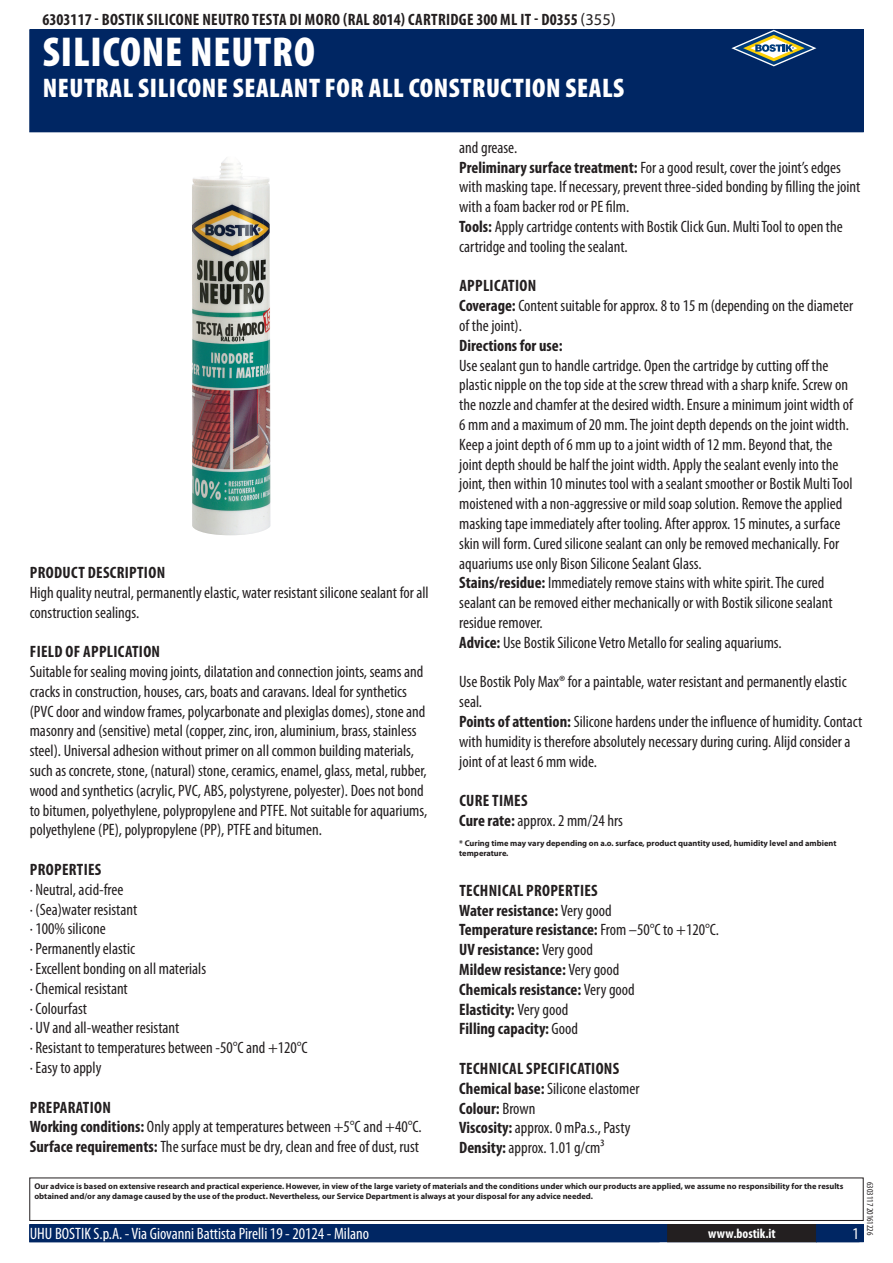
<style>
.page{position:relative;width:893px;height:1263px;background:#fff}
.page>*{position:absolute;margin:0;border:0;box-sizing:border-box;transform-origin:0 0}
.PageHeader{font:900 condensed 42px "Myriad Pro";letter-spacing:.02em;color:#fff}
.PageSubheader{font:900 condensed 27px "Myriad Pro";letter-spacing:.02em;color:#fff}
.Regular{font:condensed 16.5px/19.8px "Myriad Pro";color:#231f20}
.Regular-2{font:700 condensed 16.5px "Myriad Pro";color:#231f20}
.TOCItem{font:700 condensed 16.5px "Myriad Pro";letter-spacing:.02em;color:#231f20}
.ContactData{font:condensed 16.5px "Myriad Pro";color:#fff}
.URL{font:700 condensed 13.5px "Myriad Pro";color:#fff}
.Revisie{font:condensed 9px "Myriad Pro";color:#231f20}
.Disclaimer{font:700 8.4px/10.1px "Myriad Pro";color:#231f20}
.s1{font-weight:400;font-stretch:normal}
.s2{font-weight:700}
.s3{font-weight:400}
</style>
<div class="page">
<div style="left:30px;top:30px;width:833px;height:102px;background:#002663"></div>
<svg style="left:731px;top:30px;width:85px;height:36px"></svg>
<div style="left:29px;top:1177px;width:835px;height:44px;border:1px solid #231f20"></div>
<div style="left:30px;top:1225px;width:833px;height:17px;background:#002663"></div>
<div style="left:29px;top:1224px;width:835px;height:18px;border:1px solid #002663"></div>
<div style="left:668px;top:1225px;width:148px;height:17px;background:#231f20"></div>
<div style="left:667px;top:1224px;width:150px;height:18px;border:1px solid #231f20"></div>
<img style="left:192px;top:157px;width:79px;height:378px">
<p class="TOCItem" style="left:43px;top:9px;width:575px">6303117 - Bostik Silicone Neutro Testa di Moro (RAL 8014) Cartridge 300 ml IT - D0355 <span class="s1">(355)</span></p>
<p class="PageHeader" style="left:43px;top:25px;width:273px">SILICONE NEUTRO</p>
<p class="PageSubheader" style="left:43px;top:70px;width:582px">NEUTRAL SILICONE SEALANT FOR ALL CONSTRUCTION SEALS</p>
<p class="TOCItem" style="left:30px;top:562px;width:137px">Product description</p>
<p class="Regular" style="left:30px;top:582px;width:400px">High quality neutral, permanently elastic, water resistant silicone sealant for all construction sealings.</p>
<p class="TOCItem" style="left:30px;top:641px;width:132px">Field of application</p>
<p class="Regular" style="left:30px;top:661px;width:399px">Suitable for sealing moving joints, dilatation and connection joints, seams and cracks in construction, houses, cars, boats and caravans. Ideal for synthetics (PVC door and window frames, polycarbonate and plexiglas domes), stone and masonry and (sensitive) metal (copper, zinc, iron, aluminium, brass, stainless steel). Universal adhesion without primer on all common building materials, such as concrete, stone, (natural) stone, ceramics, enamel, glass, metal, rubber, wood and synthetics (acrylic, PVC, ABS, polystyrene, polyester). Does not bond to bitumen, polyethylene, polypropylene and PTFE. Not suitable for aquariums, polyethylene (PE), polypropylene (PP), PTFE and bitumen.</p>
<p class="TOCItem" style="left:30px;top:859px;width:73px">Properties</p>
<p class="Regular" style="left:30px;top:879px;width:279px">· Neutral, acid-free<br>· (Sea)water resistant<br>· 1 00% silicone<br>· Permanently elastic<br>· Excellent bonding on all materials<br>· Chemical resistant<br>· Colourfast<br>· UV and all-weather resistant<br>· Resistant to temperatures between -50°C and +1 20°C · Easy to apply</p>
<p class="TOCItem" style="left:30px;top:1097px;width:83px">Preparation</p>
<p class="Regular" style="left:30px;top:1117px;width:393px"><span class="s2">Working conditions:</span> Only apply at temperatures between +5°C and +40°C.</p>
<p class="Regular" style="left:30px;top:1137px;width:391px"><span class="s2">Surface requirements:</span> The surface must be dry, clean and free of dust, rust</p>
<p class="Regular" style="left:459px;top:137px;width:60px">and grease.</p>
<p class="Regular" style="left:459px;top:157px;width:403px"><span class="s2">Preliminary surface treatment:</span> For a good result, cover the joint’s edges with masking tape. If necessary, prevent three-sided bonding by filling the joint with a foam backer rod or PE film.</p>
<p class="Regular" style="left:459px;top:216px;width:385px"><span class="s2">Tools:</span> Apply cartridge contents with Bostik Click Gun. Multi Tool to open the cartridge and tooling the sealant.</p>
<p class="TOCItem" style="left:459px;top:275px;width:78px">Application</p>
<p class="Regular" style="left:459px;top:296px;width:395px"><span class="s2">Coverage:</span> Content suitable for approx. 8 to 1 5 m (depending on the diameter of the joint).</p>
<p class="Regular-2" style="left:459px;top:335px;width:105px">Directions for use:</p>
<p class="Regular" style="left:459px;top:355px;width:395px">Use sealant gun to handle cartridge. Open the cartridge by cutting off the plastic nipple on the top side at the screw thread with a sharp knife. Screw on the nozzle and chamfer at the desired width. Ensure a minimum joint width of 6 mm and a maximum of 20 mm. The joint depth depends on the joint width.<br>Keep a joint depth of 6 mm up to a joint width of 1 2 mm. Beyond that, the joint depth should be half the joint width. Apply the sealant evenly into the joint, then within 1 0 minutes tool with a sealant smoother or Bostik Multi Tool moistened with a non-aggressive or mild soap solution. Remove the applied masking tape immediately after tooling. After approx. 1 5 minutes, a surface skin will form. Cured silicone sealant can only be removed mechanically. For aquariums use only Bison Silicone Sealant Glass.</p>
<p class="Regular" style="left:459px;top:573px;width:375px"><span class="s2">Stains/residue:</span> Immediately remove stains with white spirit. The cured sealant can be removed either mechanically or with Bostik silicone sealant residue remover.</p>
<p class="Regular" style="left:459px;top:632px;width:324px"><span class="s2">Advice:</span> Use Bostik Silicone Vetro Metallo for sealing aquariums.</p>
<p class="Regular" style="left:459px;top:672px;width:389px">Use Bostik Poly Max® for a paintable, water resistant and permanently elastic seal.</p>
<p class="Regular" style="left:459px;top:711px;width:405px"><span class="s2">Points of attention:</span> Silicone hardens under the influence of humidity. Contact with humidity is therefore absolutely necessary during curing. Alijd consider a joint of at least 6 mm wide.</p>
<p class="TOCItem" style="left:459px;top:790px;width:70px">Cure times</p>
<p class="Regular" style="left:459px;top:810px;width:165px"><span class="s2">Cure rate:</span> approx. 2 mm/24 hrs</p>
<p class="Disclaimer" style="left:459px;top:838px;width:379px">* Curing time may vary depending on a.o. surface, product quantity used, humidity level and ambient temperature.</p>
<p class="TOCItem" style="left:459px;top:880px;width:140px">Technical properties</p>
<p class="Regular-2" style="left:459px;top:900px;width:154px">Water resistance: <span class="s3">Very good</span></p>
<p class="Regular-2" style="left:459px;top:920px;width:261px">Temperature resistance: <span class="s3">From –50°C to +1 20°C.</span></p>
<p class="Regular-2" style="left:459px;top:939px;width:135px">UV resistance: <span class="s3">Very good</span></p>
<p class="Regular-2" style="left:459px;top:959px;width:162px">Mildew resistance: <span class="s3">Very good</span></p>
<p class="Regular-2" style="left:459px;top:979px;width:177px">Chemicals resistance: <span class="s3">Very good</span></p>
<p class="Regular-2" style="left:459px;top:999px;width:111px">Elasticity: <span class="s3">Very good</span></p>
<p class="Regular-2" style="left:459px;top:1019px;width:120px">Filling capacity: <span class="s3">Good</span></p>
<p class="TOCItem" style="left:459px;top:1058px;width:161px">Technical specifications</p>
<p class="Regular" style="left:459px;top:1078px;width:182px"><span class="s2">Chemical base:</span> Silicone elastomer</p>
<p class="Regular-2" style="left:459px;top:1098px;width:78px">Colour: <span class="s3">Brown</span></p>
<p class="Regular" style="left:459px;top:1118px;width:173px"><span class="s2">Viscosity:</span> approx. 0 mPa.s., Pasty</p>
<p class="Regular" style="left:459px;top:1138px;width:147px"><span class="s2">Density:</span> approx. 1 .01 g/cm³</p>
<p class="Disclaimer" style="left:34px;top:1181px;width:810px">Our advice is based on extensive research and practical experience. However, in view of the large variety of materials and the conditions under which our products are applied, we assume no responsibility for the results obtained and/or any damage caused by the use of the product. Nevertheless, our Service Department is always at your disposal for any advice needed.</p>
<p class="ContactData" style="left:30px;top:1224px;width:341px">UHU BOSTIK S.p.A. - Via Giovanni Battista Pirelli 1 9 - 201 24 - Milano</p>
<p class="URL" style="left:708px;top:1225px;width:69px">www.bostik.it</p>
<p class="Revisie" style="left:875px;top:1182px;width:55px;rotate:90deg">630311 7 201 61 226</p>
</div>
